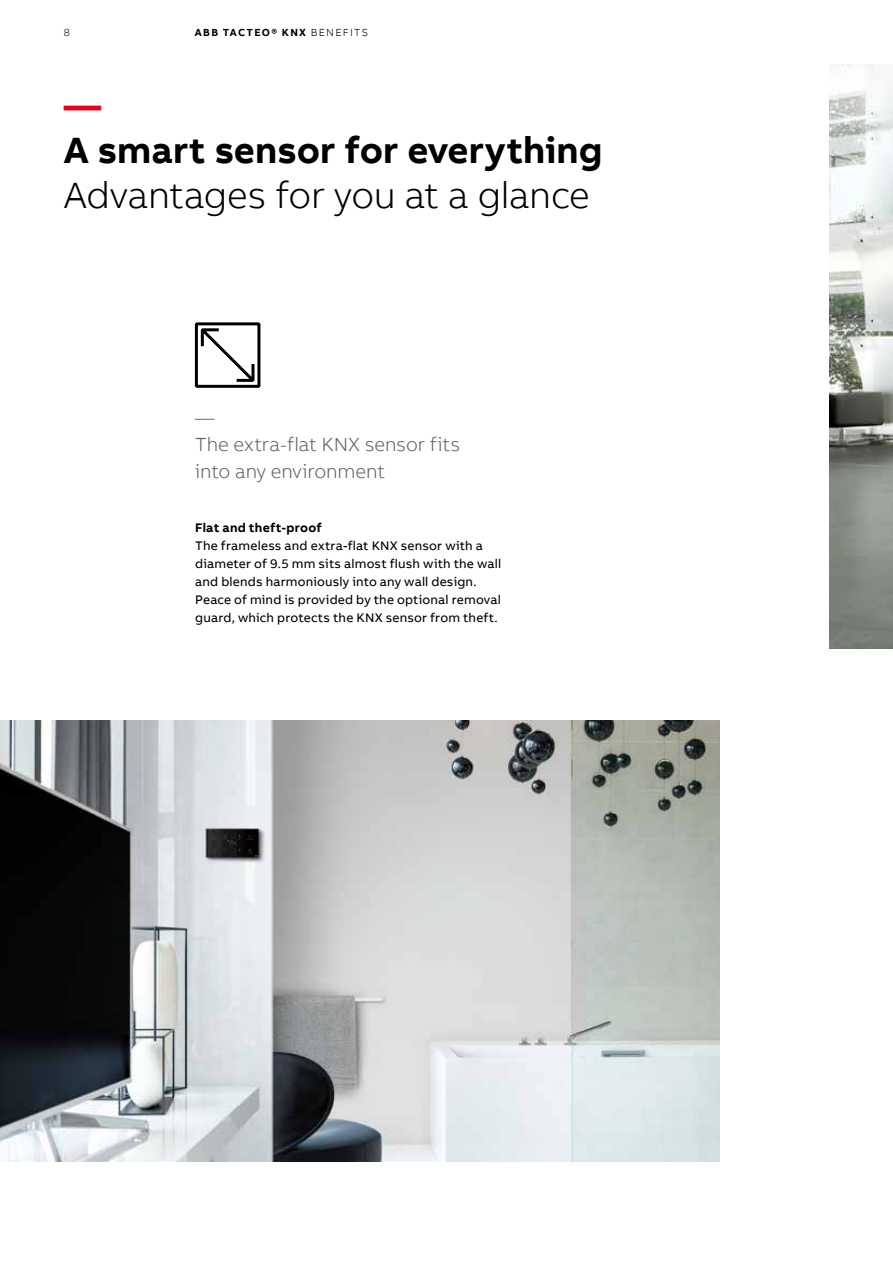
<style>
.page{position:relative;width:893px;height:1263px;background:#fff}
.page>*{position:absolute;margin:0;border:0;box-sizing:border-box;transform-origin:0 0}
.t1{font:700 37.5px "AB Bvoice";color:#000}
.t2{font:300 37.5px "AB Bvoice";letter-spacing:-.01em;color:#000}
.t3{font:700 37.5px "AB Bvoice";color:#e30015}
.t4{font:300 19.5px/27px "AB Bvoice";letter-spacing:-.005em;color:#626261}
.t5{font:12.75px/18px "AB Bvoice";letter-spacing:.015em;color:#000}
.t6{font:700 12.75px "AB Bvoice";letter-spacing:.02em;color:#000}
.t7{font:700 10.5px "AB Bvoice";letter-spacing:.125em;color:#000}
.t8{font:300 10.5px "AB Bvoice";color:#000}
.s1{font-weight:300}
</style>
<div class="page">
<img style="left:829px;top:65px;width:64px;height:584px">
<img style="left:0;top:721px;width:719px;height:441px">
<svg style="left:194px;top:322px;width:67px;height:66px"></svg>
<p class="t8" style="left:64px;top:26px;width:8px">8</p>
<p class="t7" style="left:195px;top:25px;width:175px">ABB TACTEO® KNX <span class="s1">BENEFITS</span></p>
<h1 class="t3" style="left:64px;top:81px;width:39px">—</h1>
<h1 class="t1" style="left:64px;top:126px;width:540px">A smart sensor for everything</h1>
<h1 class="t2" style="left:64px;top:173px;width:527px">Advantages for you at a glance</h1>
<h2 class="t4" style="left:195px;top:404px;width:267px">—<br>The extra-flat KNX sensor fits into any environment</h2>
<p class="t6" style="left:195px;top:519px;width:128px">Flat and theft-proof</p>
<p class="t5" style="left:195px;top:537px;width:307px">The frameless and extra-flat KNX sensor with a diameter of 9.5 mm sits almost flush with the wall and blends harmoniously into any wall design.<br>Peace of mind is provided by the optional removal guard, which protects the KNX sensor from theft.</p>
</div>
